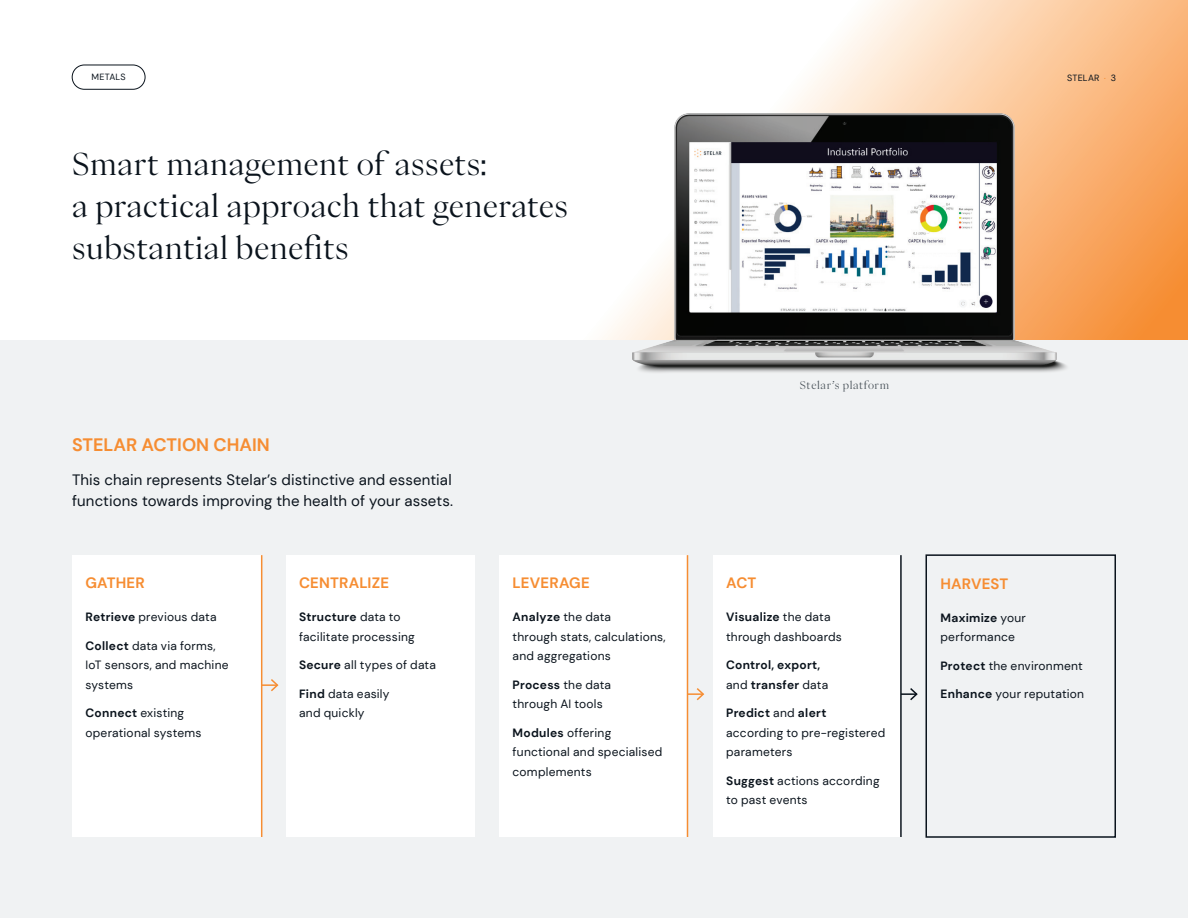
<style>
.page{position:relative;width:1188px;height:918px;background:#fff}
.page>*{position:absolute;margin:0;border:0;box-sizing:border-box;transform-origin:0 0}
.t1{font:30px/42px "PP Eiko";letter-spacing:.02em;color:#0a131c}
.t2{font:700 18px "DM Sans";color:#f68d32}
.t3{font:15px/21px "DM Sans";letter-spacing:.01em;color:#0a131c}
.t4{font:700 15px "DM Sans";letter-spacing:.01em;color:#f68d32}
.t5{font:12px/19.5px "DM Sans";letter-spacing:.02em;color:#0a131c}
.t6{font:700 12px/19.5px "DM Sans";letter-spacing:.02em;color:#0a131c}
.t7{font:10.5px "PP Eiko";letter-spacing:.06em;color:#495259}
.t8{font:9px "DM Sans";letter-spacing:.025em;color:#0a131c}
.t9{font:4.5px "DM Sans";color:#f68d32}
.s1{font-size:9px;color:#0a131c}
.s2{font-weight:700}
.s3{font-weight:400}
</style>
<div class="page">
<svg style="left:0;top:0;width:1188px;height:341px"></svg>
<div style="left:0;top:341px;width:1188px;height:577px;background:#f0f2f3"></div>
<img style="left:633px;top:114px;width:437px;height:259px">
<div style="left:72px;top:555px;width:189px;height:282px;background:#fff"></div>
<div style="left:286px;top:555px;width:189px;height:282px;background:#fff"></div>
<div style="left:499px;top:555px;width:189px;height:282px;background:#fff"></div>
<div style="left:713px;top:555px;width:189px;height:282px;background:#fff"></div>
<div style="left:926px;top:554px;width:190px;height:284px;border:2px solid #0a131c"></div>
<hr style="left:261px;top:555px;width:1px;height:282px;background:#f68d32">
<hr style="left:687px;top:555px;width:1px;height:282px;background:#f68d32">
<hr style="left:900px;top:555px;width:2px;height:282px;background:#0a131c">
<svg style="left:262px;top:677px;width:17px;height:16px"></svg>
<svg style="left:688px;top:686px;width:17px;height:16px"></svg>
<svg style="left:901px;top:686px;width:17px;height:16px"></svg>
<div style="left:72px;top:65px;width:73px;height:24px;border:1px solid #0a131c;border-radius:12px"></div>
<p class="t8" style="left:92px;top:72px;width:36px">METALS</p>
<p class="t9" style="left:1104px;top:75px;width:13px">• <span class="s1">3</span></p>
<p class="t8" style="left:1067px;top:72px;width:34px">STELAR</p>
<h1 class="t1" style="left:72px;top:143px;width:497px">Smart management of assets:<br>a practical approach that generates substantial benefits</h1>
<h2 class="t2" style="left:72px;top:433px;width:199px">STELAR ACTION CHAIN</h2>
<p class="t3" style="left:72px;top:470px;width:383px">This chain represents Stelar’s distinctive and essential functions towards improving the health of your assets.</p>
<p class="t4" style="left:86px;top:573px;width:61px">GATHER</p>
<p class="t5" style="left:86px;top:607px;width:132px"><span class="s2">Retrieve</span> previous data</p>
<p class="t5" style="left:86px;top:636px;width:145px"><span class="s2">Collect</span> data via forms,<br>IoT sensors, and machine systems</p>
<p class="t5" style="left:86px;top:703px;width:117px"><span class="s2">Connect</span> existing operational systems</p>
<p class="t4" style="left:299px;top:573px;width:91px">CENTRALIZE</p>
<p class="t5" style="left:299px;top:607px;width:117px"><span class="s2">Structure</span> data to facilitate processing</p>
<p class="t5" style="left:299px;top:655px;width:138px"><span class="s2">Secure</span> all types of data</p>
<p class="t5" style="left:299px;top:684px;width:92px"><span class="s2">Find</span> data easily and quickly</p>
<p class="t4" style="left:513px;top:573px;width:79px">LEVERAGE</p>
<p class="t5" style="left:513px;top:607px;width:155px"><span class="s2">Analyze</span> the data<br>through stats, calculations, and aggregations</p>
<p class="t5" style="left:513px;top:675px;width:100px"><span class="s2">Process</span> the data through AI tools</p>
<p class="t5" style="left:513px;top:723px;width:151px"><span class="s2">Modules</span> offering functional and specialised complements</p>
<p class="t7" style="left:800px;top:378px;width:91px">Stelar’s platform</p>
<p class="t4" style="left:726px;top:573px;width:32px">ACT</p>
<p class="t5" style="left:726px;top:607px;width:117px"><span class="s2">Visualize</span> the data through dashboards</p>
<p class="t6" style="left:726px;top:655px;width:104px">Control, export, <span class="s3">and</span> transfer <span class="s3">data</span></p>
<p class="t5" style="left:726px;top:703px;width:161px"><span class="s2">Predict</span> and <span class="s2">alert </span>according to pre-registered parameters</p>
<p class="t5" style="left:726px;top:771px;width:155px"><span class="s2">Suggest</span> actions according to past events</p>
<p class="t4" style="left:940px;top:574px;width:69px">HARVEST</p>
<p class="t5" style="left:940px;top:608px;width:87px"><span class="s2">Maximize</span> your performance</p>
<p class="t5" style="left:940px;top:656px;width:144px"><span class="s2">Protect</span> the environment</p>
<p class="t5" style="left:940px;top:684px;width:145px"><span class="s2">Enhance</span> your reputation</p>
</div>
